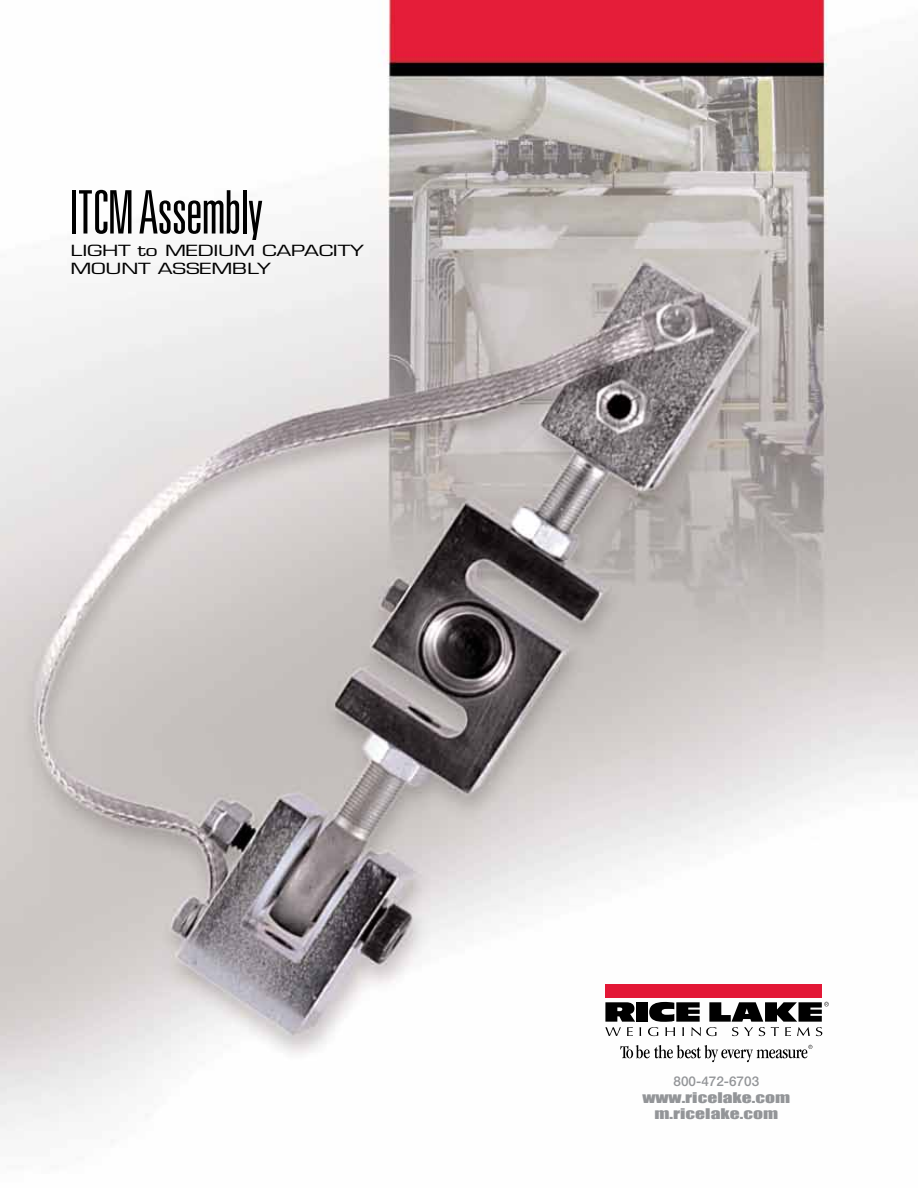
<style>
.page{position:relative;width:918px;height:1188px;background:#fff}
.page>*{position:absolute;margin:0;border:0;box-sizing:border-box;transform-origin:0 0}
.t1{font:300 ultra-condensed 60px "Univers LT Std";letter-spacing:-.02em;color:#000}
.t2{font:15px/18px "Eurostile LT Std";letter-spacing:-.01em;color:#000;scale:1.45 1}
.t3{font:13.5px/16.2px "Impact";color:#939598;text-align:center;scale:1.45 1}
.t4{font:500 13.5px "Helvetica Neue LT Std";color:#939598}
</style>
<div class="page">
<img style="left:0;top:0;width:918px;height:1131px">
<div style="left:605px;top:984px;width:217px;height:14px;background:#e31736"></div>
<div style="left:636px;top:1002px;width:12px;height:20px;background:#000"></div>
<svg style="left:605px;top:1002px;width:36px;height:34px"></svg>
<svg style="left:648px;top:1002px;width:181px;height:34px"></svg>
<svg style="left:620px;top:1045px;width:192px;height:17px"></svg>
<h1 class="t1" style="left:69px;top:181px;width:196px">ITCM Assembly</h1>
<p class="t2" style="left:70px;top:241px;width:204px">LIGHT to MEDIUM CAPACITY<br>MOUNT ASSEMBLY</p>
<p class="t4" style="left:674px;top:1073px;width:87px">800-472-6703</p>
<p class="t3" style="left:642px;top:1089px;width:104px">www.ricelake.com m.ricelake.com</p>
</div>
